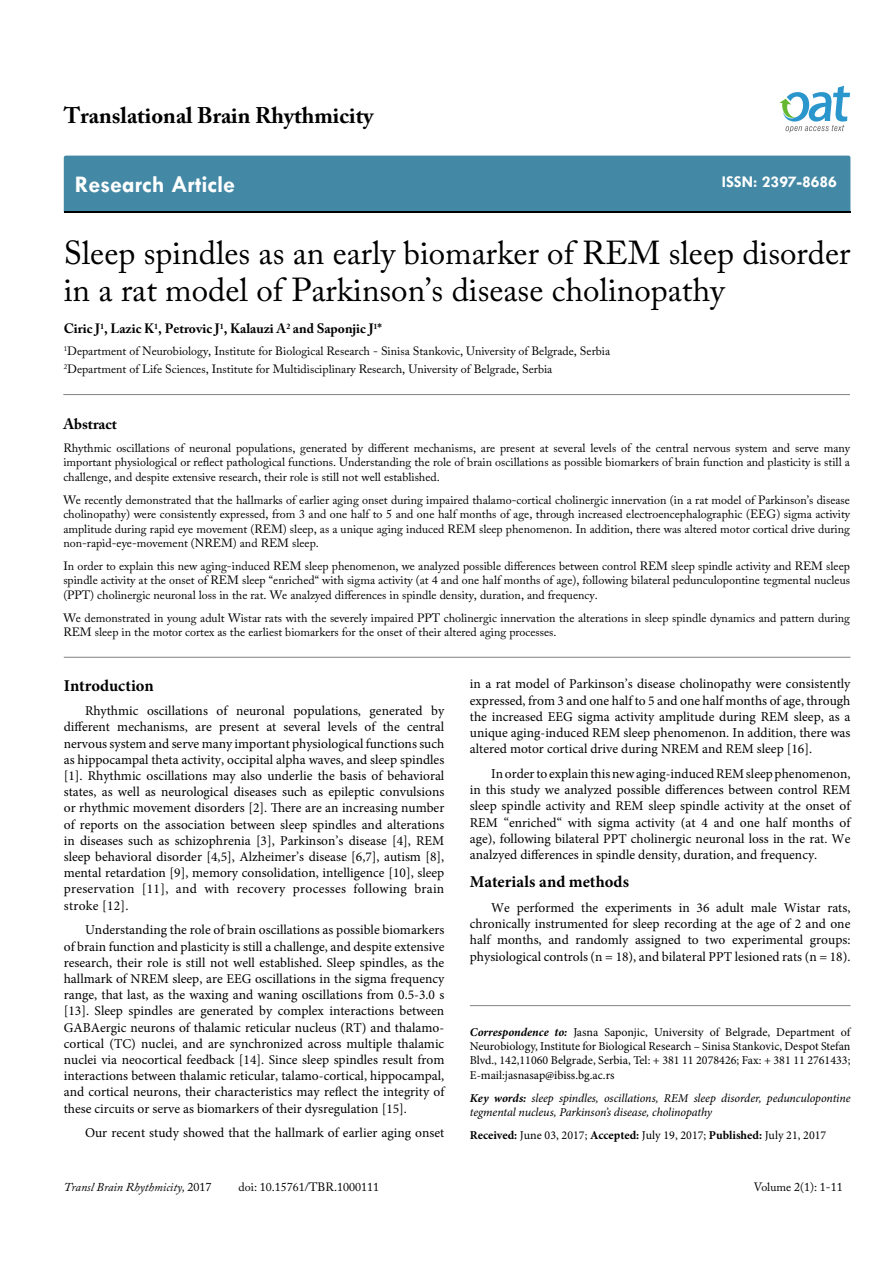
<style>
.page{position:relative;width:893px;height:1263px;background:#fff}
.page>*{position:absolute;margin:0;border:0;box-sizing:border-box;transform-origin:0 0}
.t1{font:33px/37.5px "Adobe Caslon Pro";color:#000}
.t2{font:700 24px "Tw Cen";color:#fff}
.t3{font:700 22.5px "Adobe Caslon Pro";color:#000}
.t4{font:700 16.5px "Minion Pro";color:#000}
.t5{font:700 16.5px "Tw Cen";color:#fff}
.t6{font:700 15px "Adobe Caslon Pro";color:#000}
.t7{font:13.5px/16.2px "Minion Pro";color:#000;text-align:justify}
.t8{font:700 13.5px "Adobe Caslon Pro";color:#000}
.t9{font:12px/14.4px "Adobe Caslon Pro";color:#000;text-align:justify}
.t10{font:12px/14.4px "Minion Pro";color:#000;text-align:justify}
.t11{font:italic 12px/14.4px "Minion Pro";letter-spacing:-.005em;color:#000}
.t12{font:italic 12px "Adobe Caslon Pro";color:#000}
.s1{font-style:normal}
.s2{font-weight:700;font-style:italic}
.s3{font-weight:700}
</style>
<div class="page">
<div style="left:64px;top:156px;width:786px;height:56px;background:#4389a5"></div>
<svg style="left:779px;top:86px;width:71px;height:47px"></svg>
<hr style="left:63px;top:394px;width:787px;height:1px;background:#808285">
<hr style="left:64px;top:657px;width:786px;height:1px;background:#808285">
<hr style="left:470px;top:1005px;width:380px;height:1px;background:#808285">
<h3 class="t3" style="left:64px;top:102px;width:311px">Translational Brain Rhythmicity</h3>
<h2 class="t2" style="left:75px;top:170px;width:162px">Research Article</h2>
<p class="t5" style="left:722px;top:172px;width:117px">ISSN: 2397-8686</p>
<h1 class="t1" style="left:64px;top:233px;width:788px">Sleep spindles as an early biomarker of REM sleep disorder in a rat model of Parkinson’s disease cholinopathy</h1>
<p class="t8" style="left:64px;top:320px;width:320px">Ciric J<sup>1</sup>, Lazic K<sup>1</sup>, Petrovic J<sup>1</sup>, Kalauzi A<sup>2</sup> and Saponjic J<sup>1</sup>*</p>
<p class="t9" style="left:64px;top:342px;width:548px;line-height:18px"><sup>1</sup>Department of Neurobiology, Institute for Biological Research - Sinisa Stankovic, University of Belgrade, Serbia<br><sup>2</sup>Department of Life Sciences, Institute for Multidisciplinary Research, University of Belgrade, Serbia</p>
<p class="t6" style="left:63px;top:415px;width:55px">Abstract</p>
<p class="t9" style="left:63px;top:441px;width:788px">Rhythmic oscillations of neuronal populations, generated by different mechanisms, are present at several levels of the central nervous system and serve many important physiological or reflect pathological functions. Understanding the role of brain oscillations as possible biomarkers of brain function and plasticity is still a challenge, and despite extensive research, their role is still not well established.</p>
<p class="t9" style="left:63px;top:492px;width:788px">We recently demonstrated that the hallmarks of earlier aging onset during impaired thalamo-cortical cholinergic innervation (in a rat model of Parkinson’s disease cholinopathy) were consistently expressed, from 3 and one half to 5 and one half months of age, through increased electroencephalographic (EEG) sigma activity amplitude during rapid eye movement (REM) sleep, as a unique aging induced REM sleep phenomenon. In addition, there was altered motor cortical drive during non-rapid-eye-movement (NREM) and REM sleep.</p>
<p class="t9" style="left:63px;top:558px;width:788px">In order to explain this new aging-induced REM sleep phenomenon, we analyzed possible differences between control REM sleep spindle activity and REM sleep spindle activity at the onset of REM sleep “enriched“ with sigma activity (at 4 and one half months of age), following bilateral pedunculopontine tegmental nucleus (PPT) cholinergic neuronal loss in the rat. We analzyed differences in spindle density, duration, and frequency.</p>
<p class="t9" style="left:63px;top:610px;width:788px">We demonstrated in young adult Wistar rats with the severely impaired PPT cholinergic innervation the alterations in sleep spindle dynamics and pattern during<br>REM sleep in the motor cortex as the earliest biomarkers for the onset of their altered aging processes.</p>
<p class="t4" style="left:64px;top:674px;width:91px">Introduction</p>
<p class="t7" style="left:64px;top:703px;width:382px;text-indent:21px">Rhythmic oscillations of neuronal populations, generated by different mechanisms, are present at several levels of the central nervous system and serve many important physiological functions such as hippocampal theta activity, occipital alpha waves, and sleep spindles [1]. Rhythmic oscillations may also underlie the basis of behavioral states, as well as neurological diseases such as epileptic convulsions or rhythmic movement disorders [2]. There are an increasing number of reports on the association between sleep spindles and alterations in diseases such as schizophrenia [3], Parkinson’s disease [4], REM sleep behavioral disorder [4,5], Alzheimer’s disease [6,7], autism [8], mental retardation [9], memory consolidation, intelligence [10], sleep preservation [11], and with recovery processes following brain stroke [12].</p>
<p class="t7" style="left:64px;top:922px;width:382px;text-indent:21px">Understanding the role of brain oscillations as possible biomarkers of brain function and plasticity is still a challenge, and despite extensive research, their role is still not well established. Sleep spindles, as the hallmark of NREM sleep, are EEG oscillations in the sigma frequency range, that last, as the waxing and waning oscillations from 0.5-3.0 s [13]. Sleep spindles are generated by complex interactions between GABAergic neurons of thalamic reticular nucleus (RT) and thalamo&shy;cortical (TC) nuclei, and are synchronized across multiple thalamic nuclei via neocortical feedback [14]. Since sleep spindles result from interactions between thalamic reticular, talamo-cortical, hippocampal, and cortical neurons, their characteristics may reflect the integrity of these circuits or serve as biomarkers of their dysregulation [15].</p>
<p class="t7" style="left:85px;top:1125px;width:361px">Our recent study showed that the hallmark of earlier aging onset</p>
<p class="t12" style="left:64px;top:1180px;width:149px">Transl Brain Rhythmicity, <span class="s1">2017</span></p>
<p class="t9" style="left:239px;top:1180px;width:142px">doi: 10.15761/TBR.1000111</p>
<p class="t7" style="left:470px;top:676px;width:382px">in a rat model of Parkinson’s disease cholinopathy were consistently expressed, from 3 and one half to 5 and one half months of age, through the increased EEG sigma activity amplitude during REM sleep, as a unique aging-induced REM sleep phenomenon. In addition, there was altered motor cortical drive during NREM and REM sleep [16].</p>
<p class="t7" style="left:470px;top:765px;width:382px;text-indent:21px">In order to explain this new aging-induced REM sleep phenomenon, in this study we analyzed possible differences between control REM sleep spindle activity and REM sleep spindle activity at the onset of REM “enriched“ with sigma activity (at 4 and one half months of age), following bilateral PPT cholinergic neuronal loss in the rat. We analzyed differences in spindle density, duration, and frequency.</p>
<p class="t4" style="left:470px;top:870px;width:161px">Materials and methods</p>
<p class="t7" style="left:470px;top:899px;width:382px;text-indent:21px">We performed the experiments in 36 adult male Wistar rats, chronically instrumented for sleep recording at the age of 2 and one half months, and randomly assigned to two experimental groups: physiological controls (n = 18), and bilateral PPT lesioned rats (n = 18).</p>
<p class="t10" style="left:470px;top:1025px;width:382px"><span class="s2">Correspondence to:</span> Jasna Saponjic, University of Belgrade, Department of Neurobiology, Institute for Biological Research – Sinisa Stankovic, Despot Stefan Blvd., 142,11060 Belgrade, Serbia, Tel: + 381 11 2078426; Fax: + 381 11 2761433; E-mail:jasnasap@ibiss.bg.ac.rs</p>
<p class="t11" style="left:470px;top:1091px;width:382px"><span class="s3">Key words:</span> sleep spindles, oscillations, REM sleep disorder, pedunculopontine tegmental nucleus, Parkinson’s disease, cholinopathy</p>
<p class="t10" style="left:470px;top:1128px;width:358px"><span class="s3">Received:</span> June 03, 2017; <span class="s3">Accepted:</span> July 19, 2017; <span class="s3">Published:</span> July 21, 2017</p>
<p class="t9" style="left:754px;top:1180px;width:90px">Volume 2(1): 1-11</p>
</div>
